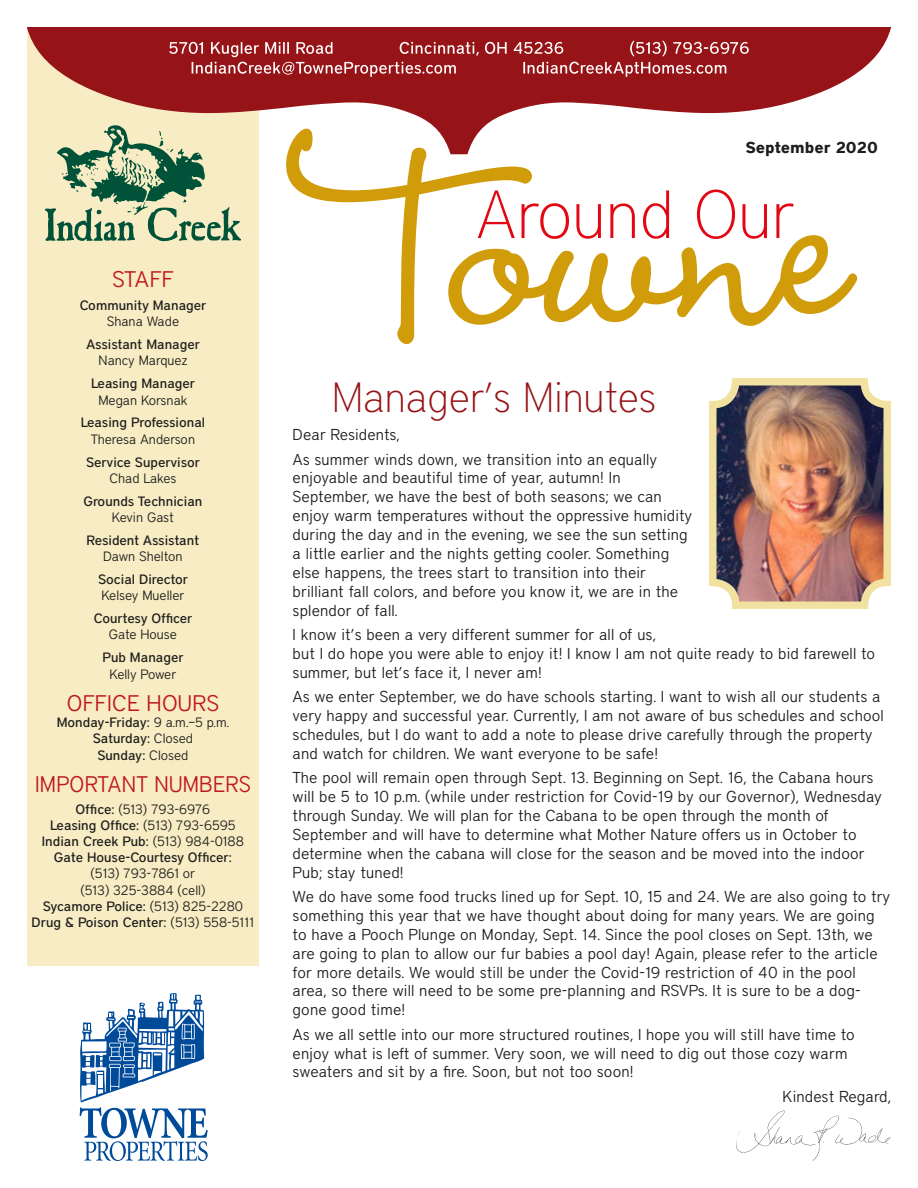
<style>
.page{position:relative;width:918px;height:1188px;background:#fff}
.page>*{position:absolute;margin:0;border:0;box-sizing:border-box;transform-origin:0 0}
.t1{font:100 42px "District";color:#961417}
.t2{font:300 22.5px "District";letter-spacing:.015em;color:#be1622}
.t3{font:300 22.5px "District";letter-spacing:.015em;color:#be1622;scale:.95 1}
.t4{font:300 15.75px/18.9px "District";letter-spacing:.01em;color:#1d1d1b}
.t5{font:700 15.75px "District";color:#1d1d1b}
.t6{font:500 13.5px/16.2px "District";color:#1d1d1b;text-align:center}
.t7{font:300 13.5px/16.2px "District";color:#1d1d1b;text-align:center}
.s1{font-weight:300}
.s2{font-weight:500}
</style>
<div class="page">
<div style="left:27px;top:27px;width:232px;height:939px;background:#f7ecc4"></div>
<svg style="left:286px;top:154px;width:572px;height:191px"></svg>
<svg style="left:27px;top:27px;width:864px;height:127px;fill:#961417"></svg>
<svg style="left:169px;top:40px;width:580px;height:37px;background:#a43436"></svg>
<svg style="left:45px;top:125px;width:196px;height:116px"></svg>
<svg style="left:79px;top:993px;width:129px;height:168px"></svg>
<img style="left:736px;top:1110px;width:155px;height:51px">
<img style="left:718px;top:387px;width:164px;height:213px">
<div style="left:709px;top:378px;width:182px;height:231px;border:8px solid #f1e2a2;border-radius:23px"></div>
<p class="t5" style="left:745px;top:138px;width:134px">September 2020</p>
<h2 class="t2" style="left:112px;top:266px;width:63px">STAFF</h2>
<p class="t6" style="left:80px;top:297px;width:128px">Community Manager</p>
<p class="t7" style="left:107px;top:313px;width:74px">Shana Wade</p>
<p class="t6" style="left:86px;top:336px;width:116px">Assistant Manager</p>
<p class="t7" style="left:99px;top:352px;width:90px">Nancy Marquez</p>
<p class="t6" style="left:91px;top:375px;width:106px">Leasing Manager</p>
<p class="t7" style="left:98px;top:392px;width:91px">Megan Korsnak</p>
<p class="t6" style="left:81px;top:414px;width:126px">Leasing Professional</p>
<p class="t7" style="left:91px;top:431px;width:106px">Theresa Anderson</p>
<p class="t6" style="left:86px;top:454px;width:116px">Service Supervisor</p>
<p class="t7" style="left:109px;top:470px;width:69px">Chad Lakes</p>
<p class="t6" style="left:83px;top:493px;width:121px">Grounds Technician</p>
<p class="t7" style="left:112px;top:509px;width:64px">Kevin Gast</p>
<p class="t6" style="left:87px;top:532px;width:114px">Resident Assistant</p>
<p class="t7" style="left:103px;top:548px;width:81px">Dawn Shelton</p>
<p class="t6" style="left:98px;top:571px;width:92px">Social Director</p>
<p class="t7" style="left:102px;top:587px;width:84px">Kelsey Mueller</p>
<p class="t6" style="left:94px;top:610px;width:100px">Courtesy Officer</p>
<p class="t7" style="left:109px;top:627px;width:70px">Gate House</p>
<p class="t6" style="left:103px;top:649px;width:83px">Pub Manager</p>
<p class="t7" style="left:110px;top:666px;width:68px">Kelly Power</p>
<h2 class="t2" style="left:67px;top:690px;width:154px">OFFICE HOURS</h2>
<p class="t6" style="left:57px;top:714px;width:174px">Monday-Friday: <span class="s1">9 a.m.–5 p.m.<br></span>Saturday: <span class="s1">Closed<br></span>Sunday: <span class="s1">Closed</span></p>
<h2 class="t3" style="left:35px;top:771px;width:229px">IMPORTANT NUMBERS</h2>
<p class="t6" style="left:42px;top:801px;width:203px">Office: <span class="s1">(513) 793-6976<br></span>Leasing Office: <span class="s1">(513) 793-6595<br></span>Indian Creek Pub: <span class="s1">(513) 984-0188<br></span>Gate House-Courtesy Officer:</p>
<p class="t7" style="left:32px;top:865px;width:224px">(513) 793-7861 or<br>(513) 325-3884 (cell)<br><span class="s2">Sycamore Police:</span> (513) 825-2280<br><span class="s2">Drug &amp; Poison Center:</span> (513) 558-5111</p>
<h1 class="t1" style="left:332px;top:373px;width:325px">Manager’s Minutes</h1>
<p class="t4" style="left:293px;top:422px;width:366px;line-height:24.3px">Dear Residents,<br>As summer winds down, we transition into an equally</p>
<p class="t4" style="left:293px;top:468px;width:401px">enjoyable and beautiful time of year, autumn! In September, we have the best of both seasons; we can enjoy warm temperatures without the oppressive humidity during the day and in the evening, we see the sun setting a little earlier and the nights getting cooler. Something else happens, the trees start to transition into their brilliant fall colors, and before you know it, we are in the splendor of fall.</p>
<p class="t4" style="left:293px;top:625px;width:584px">I know it’s been a very different summer for all of us,<br>but I do hope you were able to enjoy it! I know I am not quite ready to bid farewell to summer, but let’s face it, I never am!</p>
<p class="t4" style="left:293px;top:687px;width:593px">As we enter September, we do have schools starting. I want to wish all our students a very happy and successful year. Currently, I am not aware of bus schedules and school schedules, but I do want to add a note to please drive carefully through the property and watch for children. We want everyone to be safe!</p>
<p class="t4" style="left:293px;top:768px;width:591px">The pool will remain open through Sept. 13. Beginning on Sept. 16, the Cabana hours will be 5 to 10 p.m. (while under restriction for Covid-19 by our Governor), Wednesday through Sunday. We will plan for the Cabana to be open through the month of September and will have to determine what Mother Nature offers us in October to determine when the cabana will close for the season and be moved into the indoor Pub; stay tuned!</p>
<p class="t4" style="left:293px;top:887px;width:599px">We do have some food trucks lined up for Sept. 10, 15 and 24. We are also going to try something this year that we have thought about doing for many years. We are going to have a Pooch Plunge on Monday, Sept. 14. Since the pool closes on Sept. 13th, we are going to plan to allow our fur babies a pool day! Again, please refer to the article for more details. We would still be under the Covid-19 restriction of 40 in the pool area, so there will need to be some pre-planning and RSVPs. It is sure to be a dog&shy;gone good time!</p>
<p class="t4" style="left:293px;top:1025px;width:564px">As we all settle into our more structured routines, I hope you will still have time to enjoy what is left of summer. Very soon, we will need to dig out those cozy warm sweaters and sit by a fire. Soon, but not too soon!</p>
<p class="t4" style="left:783px;top:1087px;width:110px">Kindest Regard,</p>
</div>
